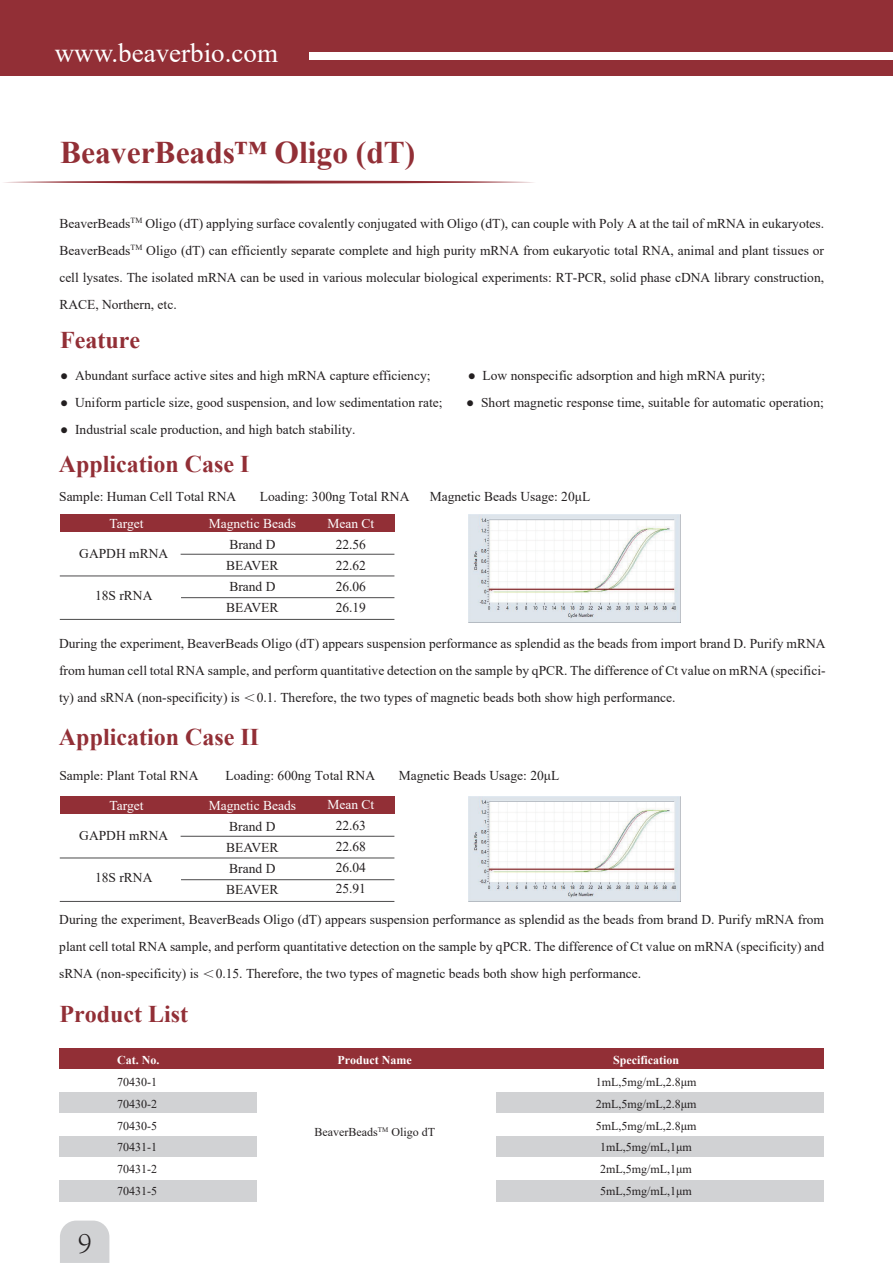
<style>
.page{position:relative;width:893px;height:1263px;background:#fff}
.page>*{position:absolute;margin:0;border:0;box-sizing:border-box;transform-origin:0 0}
.t1{font:700 31.5px "Times New Roman";color:#922f36}
.t2{font:300 31.5px "Adobe Song Std";color:#231f20}
.t3{font:27px "Times New Roman";color:#fff}
.t4{font:700 24px "Times New Roman";color:#922f36}
.t5{font:13.5px/21px "Times New Roman";color:#231f20;text-align:justify}
.t6{font:13.5px "Times New Roman";color:#fff}
.t7{font:12px/21.8px "Times New Roman";color:#231f20;text-align:center}
.t8{font:700 12px "Times New Roman";color:#fff}
.s1{font-family:"Adobe Song Std";font-weight:300}
</style>
<div class="page">
<div style="left:0;top:0;width:893px;height:76px;background:#922f36"></div>
<div style="left:310px;top:52px;width:583px;height:8px;background:#fff"></div>
<svg style="left:4px;top:181px;width:530px;height:3px"></svg>
<div style="left:60px;top:514px;width:334px;height:18px;background:#922f36"></div>
<hr style="left:181px;top:554px;width:213px;height:1px;background:#4b4a4b">
<hr style="left:60px;top:576px;width:334px;height:1px;background:#4b4a4b">
<hr style="left:60px;top:619px;width:334px;height:1px;background:#4b4a4b">
<hr style="left:181px;top:597px;width:213px;height:1px;background:#4b4a4b">
<img style="left:469px;top:515px;width:211px;height:108px">
<div style="left:60px;top:796px;width:334px;height:18px;background:#922f36"></div>
<hr style="left:181px;top:836px;width:213px;height:1px;background:#4b4a4b">
<hr style="left:60px;top:858px;width:334px;height:1px;background:#4b4a4b">
<hr style="left:60px;top:901px;width:334px;height:1px;background:#4b4a4b">
<hr style="left:181px;top:879px;width:213px;height:1px;background:#4b4a4b">
<img style="left:469px;top:796px;width:211px;height:105px">
<div style="left:59px;top:1048px;width:765px;height:20px;background:#922f36"></div>
<div style="left:59px;top:1136px;width:765px;height:20px;background:#d1d2d4"></div>
<div style="left:59px;top:1092px;width:765px;height:20px;background:#d1d2d4"></div>
<div style="left:60px;top:1180px;width:764px;height:22px;background:#d1d2d4"></div>
<div style="left:258px;top:1070px;width:238px;height:135px;background:#fff"></div>
<svg style="left:60px;top:1220px;width:49px;height:43px"></svg>
<h2 class="t3" style="left:55px;top:34px;width:225px">www.beaverbio.com</h2>
<h1 class="t1" style="left:60px;top:130px;width:357px">BeaverBeads™ Oligo (dT)</h1>
<p class="t5" style="left:59px;top:209px;width:766px;line-height:27px">BeaverBeads<sup>TM</sup> Oligo (dT) applying surface covalently conjugated with Oligo (dT), can couple with Poly A at the tail of mRNA in eukaryotes.<br>BeaverBeads<sup>TM</sup> Oligo (dT) can efficiently separate complete and high purity mRNA from eukaryotic total RNA, animal and plant tissues or cell lysates. The isolated mRNA can be used in various molecular biological experiments: RT-PCR, solid phase cDNA library construction, RACE, Northern, etc.</p>
<h3 class="t4" style="left:60px;top:323px;width:81px">Feature</h3>
<p class="t5" style="left:60px;top:365px;width:372px">● Abundant surface active sites and high mRNA capture efficiency;</p>
<p class="t5" style="left:468px;top:365px;width:299px">● Low nonspecific adsorption and high mRNA purity;</p>
<p class="t5" style="left:60px;top:392px;width:384px">● Uniform particle size, good suspension, and low sedimentation rate;</p>
<p class="t5" style="left:466px;top:392px;width:359px">● Short magnetic response time, suitable for automatic operation;</p>
<p class="t5" style="left:60px;top:419px;width:297px">● Industrial scale production, and high batch stability.</p>
<h3 class="t4" style="left:59px;top:447px;width:192px">Application Case I</h3>
<p class="t5" style="left:59px;top:486px;width:178px">Sample: Human Cell Total RNA</p>
<p class="t5" style="left:260px;top:486px;width:151px">Loading: 300ng Total RNA</p>
<p class="t5" style="left:430px;top:486px;width:162px">Magnetic Beads Usage: 20μL</p>
<p class="t6" style="left:110px;top:514px;width:36px">Target</p>
<p class="t5" style="left:79px;top:543px;width:90px">GAPDH mRNA</p>
<p class="t5" style="left:95px;top:585px;width:59px">18S rRNA</p>
<p class="t6" style="left:209px;top:514px;width:89px">Magnetic Beads</p>
<p class="t5" style="left:226px;top:534px;width:54px;text-align:left">Brand D<br>BEAVER<br>Brand D<br>BEAVER</p>
<p class="t6" style="left:327px;top:514px;width:48px">Mean Ct</p>
<p class="t5" style="left:336px;top:534px;width:32px">22.56<br>22.62<br>26.06<br>26.19</p>
<p class="t5" style="left:59px;top:630px;width:768px;line-height:27px">During the experiment, BeaverBeads Oligo (dT) appears suspension performance as splendid as the beads from import brand D. Purify mRNA from human cell total RNA sample, and perform quantitative detection on the sample by qPCR. The difference of Ct value on mRNA (specifici&shy;ty) and sRNA (non-specificity) is <span class="s1">＜</span>0.1. Therefore, the two types of magnetic beads both show high performance.</p>
<h3 class="t4" style="left:59px;top:720px;width:202px">Application Case II</h3>
<p class="t5" style="left:59px;top:765px;width:141px">Sample: Plant Total RNA</p>
<p class="t5" style="left:225px;top:765px;width:151px">Loading: 600ng Total RNA</p>
<p class="t5" style="left:399px;top:765px;width:162px">Magnetic Beads Usage: 20μL</p>
<p class="t6" style="left:110px;top:796px;width:36px">Target</p>
<p class="t5" style="left:79px;top:825px;width:90px">GAPDH mRNA</p>
<p class="t5" style="left:95px;top:867px;width:59px">18S rRNA</p>
<p class="t6" style="left:327px;top:794px;width:48px">Mean Ct</p>
<p class="t5" style="left:336px;top:814px;width:32px">22.63<br>22.68<br>26.04<br>25.91</p>
<p class="t5" style="left:59px;top:906px;width:766px;line-height:27px">During the experiment, BeaverBeads Oligo (dT) appears suspension performance as splendid as the beads from brand D. Purify mRNA from plant cell total RNA sample, and perform quantitative detection on the sample by qPCR. The difference of Ct value on mRNA (specificity) and sRNA (non-specificity) is <span class="s1">＜</span>0.15. Therefore, the two types of magnetic beads both show high performance.</p>
<h3 class="t4" style="left:59px;top:997px;width:130px">Product List</h3>
<p class="t8" style="left:338px;top:1052px;width:76px">Product Name</p>
<p class="t6" style="left:209px;top:796px;width:89px">Magnetic Beads</p>
<p class="t5" style="left:226px;top:816px;width:54px;text-align:left">Brand D<br>BEAVER<br>Brand D<br>BEAVER</p>
<p class="t8" style="left:117px;top:1052px;width:44px">Cat. No.</p>
<p class="t7" style="left:117px;top:1071px;width:41px;text-align:justify">70430-1<br>70430-2<br>70430-5<br>70431-1<br>70431-2<br>70431-5</p>
<p class="t8" style="left:613px;top:1052px;width:67px">Specification</p>
<p class="t7" style="left:596px;top:1071px;width:102px">1mL,5mg/mL,2.8μm<br>2mL,5mg/mL,2.8μm<br>5mL,5mg/mL,2.8μm<br>1mL,5mg/mL,1μm<br>2mL,5mg/mL,1μm<br>5mL,5mg/mL,1μm</p>
<p class="t7" style="left:315px;top:1121px;width:122px">BeaverBeads<sup>TM</sup> Oligo dT</p>
<h1 class="t2" style="left:77px;top:1225px;width:16px">9</h1>
</div>
